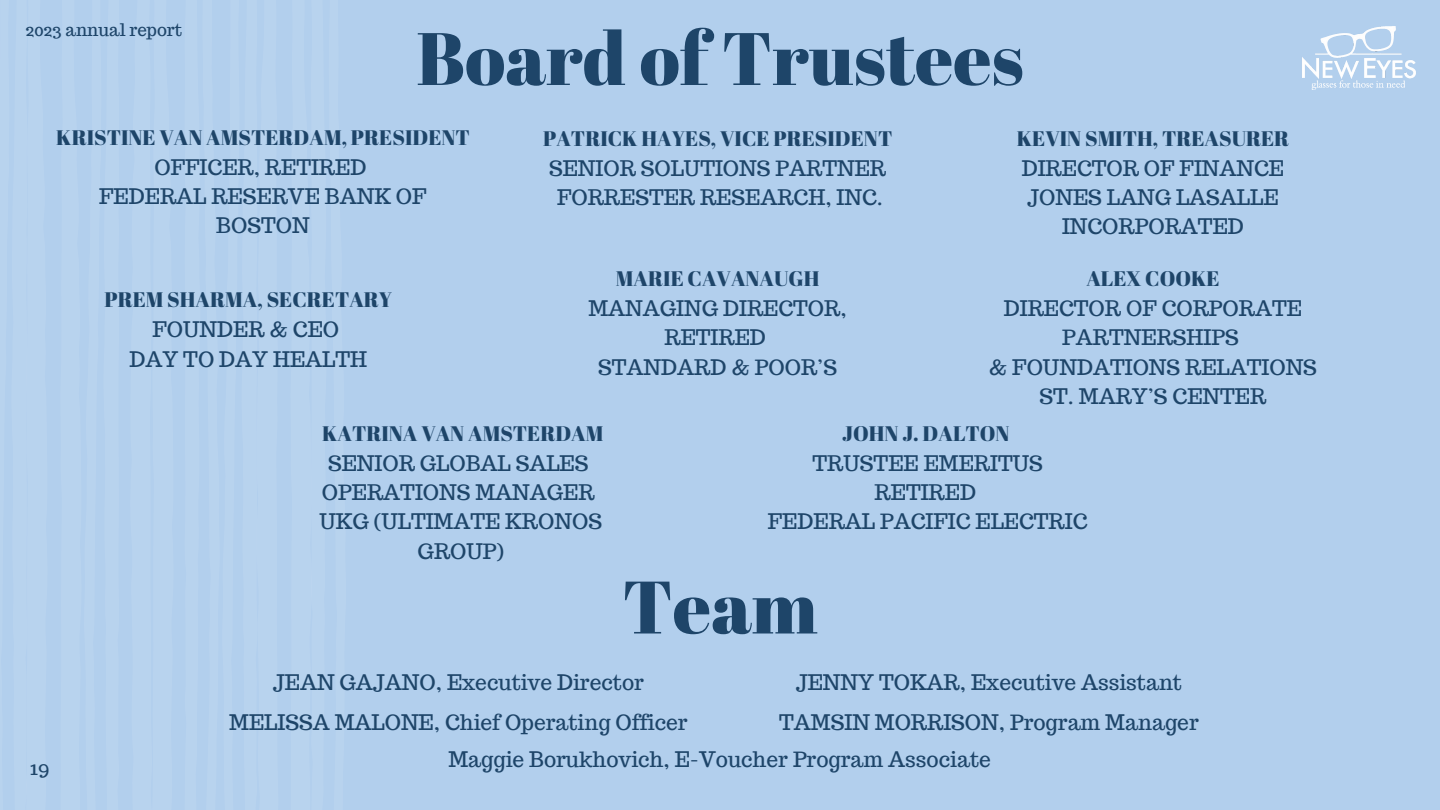
<style>
.page{position:relative;width:1440px;height:810px;background:#b2cfed}
.page>*{position:absolute;margin:0;border:0;box-sizing:border-box;transform-origin:0 0}
.t1{font:74.1px "Abril Fatface";color:#1e4569}
.t2{font:21px/29.2px "Trocchi";color:#1e4569;text-align:center}
.t3{font:21px "Abril Fatface";color:#1e4569}
.t4{font:20px "Trocchi";color:#1e4569}
.t5{font:17px "Trocchi";color:#1e4569}
</style>
<div class="page">
<img style="left:1302px;top:26px;width:114px;height:64px">
<p class="t5" style="left:26px;top:18px;width:158px">2023 annual report</p>
<p class="t1" style="left:416px;top:7px;width:609px">Board of Trustees</p>
<p class="t3" style="left:56px;top:123px;width:415px">KRISTINE VAN AMSTERDAM, PRESIDENT</p>
<p class="t2" style="left:155px;top:152px;width:213px">OFFICER, RETIRED</p>
<p class="t2" style="left:99px;top:182px;width:329px">FEDERAL RESERVE BANK OF<br>BOSTON</p>
<p class="t3" style="left:104px;top:285px;width:290px">PREM SHARMA, SECRETARY</p>
<p class="t2" style="left:152px;top:315px;width:188px">FOUNDER &amp; CEO</p>
<p class="t2" style="left:129px;top:344px;width:239px">DAY TO DAY HEALTH</p>
<p class="t3" style="left:543px;top:124px;width:351px">PATRICK HAYES, VICE PRESIDENT</p>
<p class="t2" style="left:549px;top:154px;width:339px">SENIOR SOLUTIONS PARTNER</p>
<p class="t2" style="left:557px;top:183px;width:327px">FORRESTER RESEARCH, INC.</p>
<p class="t3" style="left:616px;top:264px;width:205px">MARIE CAVANAUGH</p>
<p class="t2" style="left:588px;top:294px;width:260px">MANAGING DIRECTOR,<br>RETIRED</p>
<p class="t2" style="left:598px;top:352px;width:240px">STANDARD &amp; POOR’S</p>
<p class="t3" style="left:1017px;top:124px;width:274px">KEVIN SMITH, TREASURER</p>
<p class="t2" style="left:1022px;top:154px;width:264px">DIRECTOR OF FINANCE</p>
<p class="t2" style="left:1027px;top:183px;width:253px">JONES LANG LASALLE<br>INCORPORATED</p>
<p class="t3" style="left:1086px;top:264px;width:135px">ALEX COOKE</p>
<p class="t2" style="left:1004px;top:294px;width:300px">DIRECTOR OF CORPORATE<br>PARTNERSHIPS</p>
<p class="t2" style="left:989px;top:352px;width:330px">&amp; FOUNDATIONS RELATIONS</p>
<p class="t2" style="left:1040px;top:381px;width:228px">ST. MARY’S CENTER</p>
<p class="t4" style="left:30px;top:755px;width:22px">19</p>
<p class="t3" style="left:322px;top:419px;width:283px">KATRINA VAN AMSTERDAM</p>
<p class="t2" style="left:328px;top:449px;width:262px">SENIOR GLOBAL SALES</p>
<p class="t2" style="left:322px;top:478px;width:274px">OPERATIONS MANAGER</p>
<p class="t2" style="left:320px;top:507px;width:284px">UKG (ULTIMATE KRONOS<br>GROUP)</p>
<p class="t3" style="left:842px;top:419px;width:169px">JOHN J. DALTON</p>
<p class="t2" style="left:813px;top:449px;width:232px">TRUSTEE EMERITUS</p>
<p class="t2" style="left:875px;top:478px;width:103px">RETIRED</p>
<p class="t2" style="left:768px;top:507px;width:321px">FEDERAL PACIFIC ELECTRIC</p>
<p class="t1" style="left:622px;top:555px;width:197px">Team</p>
<p class="t2" style="left:273px;top:668px;width:373px">JEAN GAJANO, Executive Director</p>
<p class="t2" style="left:229px;top:708px;width:460px">MELISSA MALONE, Chief Operating Officer</p>
<p class="t2" style="left:796px;top:668px;width:388px">JENNY TOKAR, Executive Assistant</p>
<p class="t2" style="left:779px;top:708px;width:421px">TAMSIN MORRISON, Program Manager</p>
<p class="t2" style="left:448px;top:745px;width:544px">Maggie Borukhovich, E-Voucher Program Associate</p>
</div>
